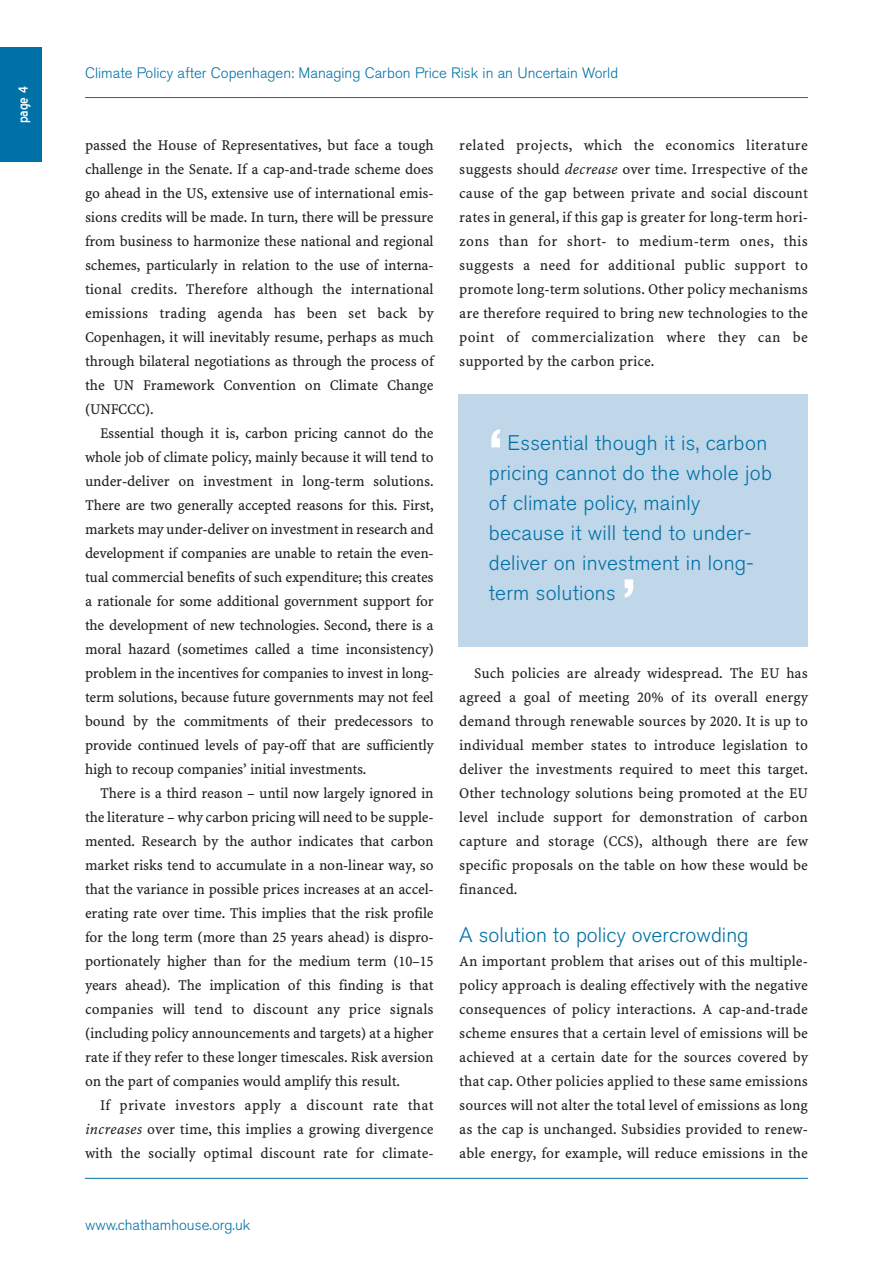
<style>
.page{position:relative;width:893px;height:1263px;background:#fff}
.page>*{position:absolute;margin:0;border:0;box-sizing:border-box;transform-origin:0 0}
.t1{font:700 54px "Akzidenz Grotesk BE";color:#fff}
.t2{font:300 21px/30px "Akzidenz Grotesk BE";letter-spacing:.01em;color:#0071a7}
.t3{font:16.5px "Blue Highway";color:#fff}
.t4{font:15px/24px "Minion Web Pro";color:#231f20;text-align:justify}
.t5{font:300 15px "Akzidenz Grotesk BE";color:#0071a7}
.s1{font-style:italic}
</style>
<div class="page">
<div style="left:0;top:47px;width:42px;height:115px;background:#0071a7"></div>
<hr style="left:85px;top:97px;width:723px;height:1px;background:#0071a7">
<hr style="left:85px;top:1178px;width:723px;height:1px;background:#0071a7">
<div style="left:459px;top:394px;width:349px;height:253px;background:#c0d6e9"></div>
<p class="t3" style="left:16px;top:123px;width:39px;rotate:-90deg">page 4</p>
<p class="t5" style="left:85px;top:66px;width:535px">Climate Policy after Copenhagen: Managing Carbon Price Risk in an Uncertain World</p>
<p class="t4" style="left:85px;top:133px;width:350px">passed the House of Representatives, but face a tough challenge in the Senate. If a cap-and-trade scheme does go ahead in the US, extensive use of international emis&shy;sions credits will be made. In turn, there will be pressure from business to harmonize these national and regional schemes, particularly in relation to the use of interna&shy;tional credits. Therefore although the international emissions trading agenda has been set back by Copenhagen, it will inevitably resume, perhaps as much through bilateral negotiations as through the process of the UN Framework Convention on Climate Change (UNFCCC).</p>
<p class="t4" style="left:85px;top:421px;width:350px;text-indent:15px">Essential though it is, carbon pricing cannot do the whole job of climate policy, mainly because it will tend to under-deliver on investment in long-term solutions.<br>There are two generally accepted reasons for this. First, markets may under-deliver on investment in research and development if companies are unable to retain the even&shy;tual commercial benefits of such expenditure; this creates a rationale for some additional government support for the development of new technologies. Second, there is a moral hazard (sometimes called a time inconsistency) problem in the incentives for companies to invest in long&shy;term solutions, because future governments may not feel bound by the commitments of their predecessors to provide continued levels of pay-off that are sufficiently high to recoup companies’ initial investments.</p>
<p class="t4" style="left:85px;top:781px;width:350px;text-indent:15px">There is a third reason – until now largely ignored in the literature – why carbon pricing will need to be supple&shy;mented. Research by the author indicates that carbon market risks tend to accumulate in a non-linear way, so that the variance in possible prices increases at an accel&shy;erating rate over time. This implies that the risk profile for the long term (more than 25 years ahead) is dispro&shy;portionately higher than for the medium term (10–15 years ahead). The implication of this finding is that companies will tend to discount any price signals (including policy announcements and targets) at a higher rate if they refer to these longer timescales. Risk aversion on the part of companies would amplify this result.</p>
<p class="t4" style="left:85px;top:1093px;width:350px;text-indent:15px">If private investors apply a discount rate that <span class="s1">increases</span> over time, this implies a growing divergence with the socially optimal discount rate for climate-</p>
<p class="t5" style="left:85px;top:1218px;width:167px">www.chathamhouse.org.uk</p>
<p class="t4" style="left:459px;top:133px;width:350px">related projects, which the economics literature suggests should <span class="s1">decrease</span> over time. Irrespective of the cause of the gap between private and social discount rates in general, if this gap is greater for long-term hori&shy;zons than for short- to medium-term ones, this suggests a need for additional public support to promote long-term solutions. Other policy mechanisms are therefore required to bring new technologies to the point of commercialization where they can be supported by the carbon price.</p>
<h1 class="t1" style="left:489px;top:427px;width:15px">‘</h1>
<h2 class="t2" style="left:489px;top:429px;width:285px;text-indent:19px">Essential though it is, carbon pricing cannot do the whole job of climate policy, mainly because it will tend to under&shy;deliver on investment in long&shy;term solutions</h2>
<h1 class="t1" style="left:622px;top:577px;width:15px">’</h1>
<p class="t4" style="left:459px;top:661px;width:350px;text-indent:15px">Such policies are already widespread. The EU has agreed a goal of meeting 20% of its overall energy demand through renewable sources by 2020. It is up to individual member states to introduce legislation to deliver the investments required to meet this target.<br>Other technology solutions being promoted at the EU level include support for demonstration of carbon capture and storage (CCS), although there are few specific proposals on the table on how these would be financed.</p>
<h2 class="t2" style="left:459px;top:921px;width:291px">A solution to policy overcrowding</h2>
<p class="t4" style="left:459px;top:949px;width:350px">An important problem that arises out of this multiple&shy;policy approach is dealing effectively with the negative consequences of policy interactions. A cap-and-trade scheme ensures that a certain level of emissions will be achieved at a certain date for the sources covered by that cap. Other policies applied to these same emissions sources will not alter the total level of emissions as long as the cap is unchanged. Subsidies provided to renew&shy;able energy, for example, will reduce emissions in the</p>
</div>
